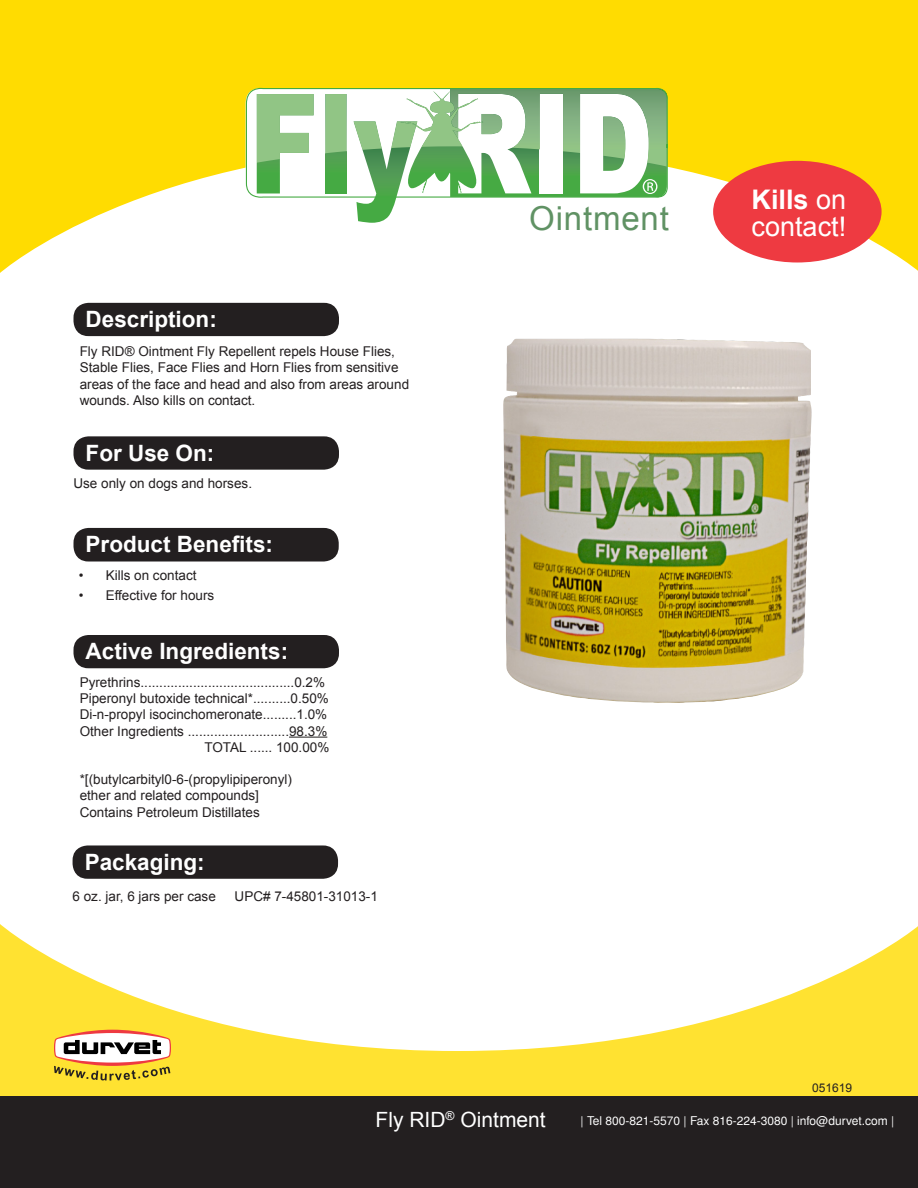
<style>
.page{position:relative;width:918px;height:1188px;background:#fff}
.page>*{position:absolute;margin:0;border:0;box-sizing:border-box;transform-origin:0 0}
.t1{font:33px "Arial";letter-spacing:.025em;color:#609264}
.t2{font:27px "Arial";color:#fff}
.t3{font:700 27px "Arial";color:#fff}
.t4{font:700 22.5px "Arial";color:#fff}
.t5{font:21px "Arial";color:#fff}
.t6{font:13.5px/16.2px "Arial";color:#231f20}
.t7{font:12px "Pali Helvetica";color:#fff}
.t8{font:12px "Arial";color:#231f20}
.s1{font-weight:400}
</style>
<div class="page">
<svg style="left:0;top:0;width:918px;height:273px;fill:#ffdc01"></svg>
<svg style="left:0;top:924px;width:918px;height:172px"></svg>
<div style="left:0;top:1096px;width:918px;height:92px;background:#231f20"></div>
<div style="left:73px;top:845px;width:265px;height:34px;background:#231f20;border-radius:15px"></div>
<hr style="left:289px;top:737px;width:38px;height:1px;background:#231f20">
<div style="left:74px;top:635px;width:265px;height:33px;background:#231f20;border-radius:15px"></div>
<div style="left:74px;top:528px;width:265px;height:34px;background:#231f20;border-radius:15px"></div>
<div style="left:74px;top:436px;width:265px;height:34px;background:#231f20;border-radius:15px"></div>
<div style="left:74px;top:303px;width:265px;height:33px;background:#231f20;border-radius:15px"></div>
<svg style="left:54px;top:1030px;width:117px;height:51px"></svg>
<svg style="left:247px;top:89px;width:423px;height:134px"></svg>
<svg style="left:246px;top:88px;width:422px;height:110px"></svg>
<div style="left:713px;top:161px;width:169px;height:101px;background:#ee3a41;border-radius:50%"></div>
<img style="left:503px;top:339px;width:309px;height:364px">
<p class="t4" style="left:86px;top:304px;width:133px">Description:</p>
<p class="t6" style="left:80px;top:343px;width:331px">Fly RID® Ointment Fly Repellent repels House Flies, Stable Flies, Face Flies and Horn Flies from sensitive areas of the face and head and also from areas around wounds. Also kills on contact.</p>
<p class="t4" style="left:86px;top:438px;width:130px">For Use On:</p>
<p class="t6" style="left:74px;top:476px;width:180px">Use only on dogs and horses.</p>
<p class="t4" style="left:86px;top:529px;width:189px">Product Benefits:</p>
<p class="t6" style="left:79px;top:568px;width:119px">• Kills on contact</p>
<p class="t6" style="left:79px;top:587px;width:137px">• Effective for hours</p>
<p class="t4" style="left:86px;top:636px;width:204px">Active Ingredients:</p>
<p class="t6" style="left:80px;top:674px;width:247px">Pyrethrins.........................................0.2%</p>
<p class="t6" style="left:80px;top:691px;width:251px">Piperonyl butoxide technical*..........0.50%</p>
<p class="t6" style="left:80px;top:707px;width:249px">Di-n-propyl isocinchomeronate.........1.0%</p>
<p class="t6" style="left:80px;top:723px;width:249px">Other Ingredients ...........................98.3%</p>
<p class="t6" style="left:204px;top:739px;width:127px">TOTAL ...... 100.00%</p>
<p class="t6" style="left:80px;top:772px;width:214px">*[(butylcarbityl0-6-(propylipiperonyl)</p>
<p class="t6" style="left:80px;top:788px;width:181px">ether and related compounds]</p>
<p class="t6" style="left:80px;top:804px;width:182px">Contains Petroleum Distillates</p>
<p class="t4" style="left:85px;top:847px;width:122px">Packaging:</p>
<p class="t6" style="left:73px;top:888px;width:145px">6 oz. jar, 6 jars per case</p>
<p class="t6" style="left:235px;top:888px;width:145px">UPC# 7-45801-31013-1</p>
<p class="t1" style="left:529px;top:197px;width:141px">Ointment</p>
<p class="t3" style="left:752px;top:181px;width:96px">Kills <span class="s1">on</span></p>
<p class="t2" style="left:752px;top:209px;width:96px">contact!</p>
<p class="t8" style="left:812px;top:1080px;width:42px">051619</p>
<p class="t5" style="left:376px;top:1106px;width:172px">Fly RID<sup>®</sup> Ointment</p>
<p class="t7" style="left:581px;top:1113px;width:315px">| Tel 800-821-5570 | Fax 816-224-3080 | info@durvet.com |</p>
</div>
